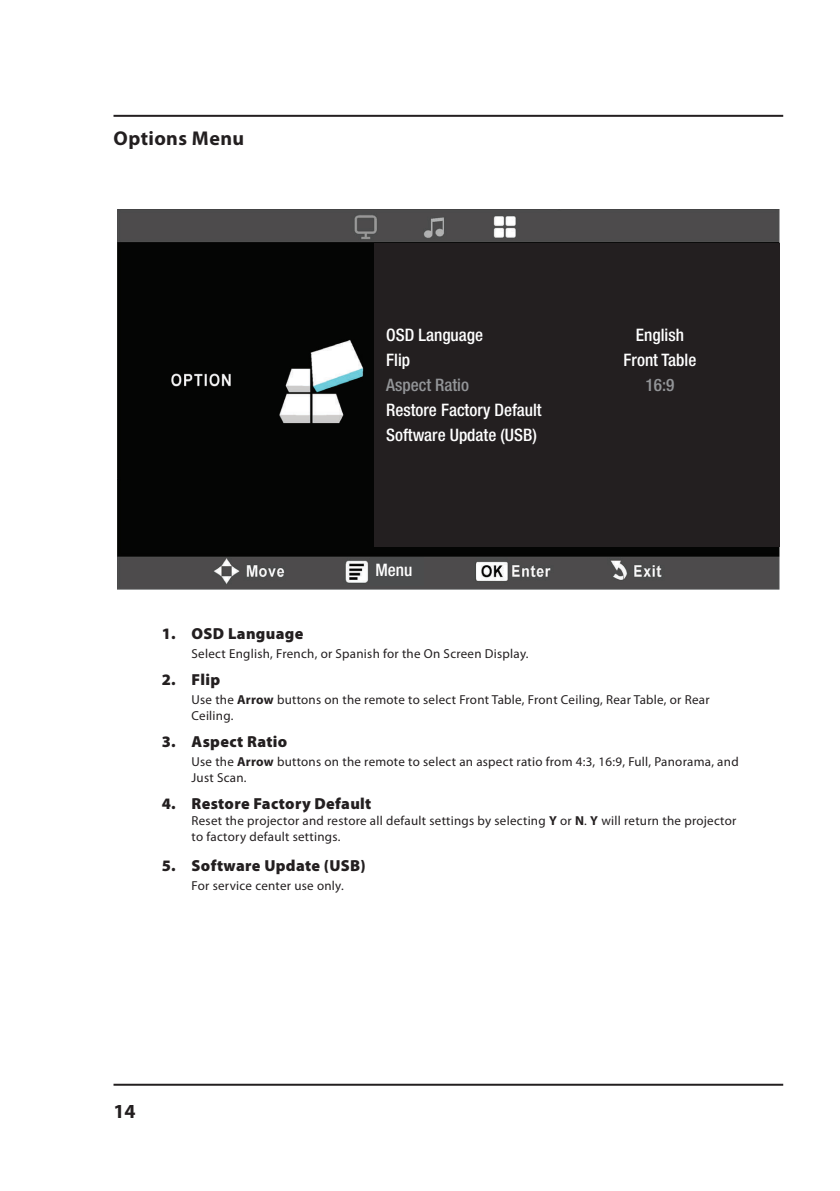
<style>
.page{position:relative;width:840px;height:1191px;background:#fff}
.page>*{position:absolute;margin:0;border:0;box-sizing:border-box;transform-origin:0 0}
.Section_Sub-Heading_-_TV_Soundbar{font:700 20px "Myriad Pro";letter-spacing:.02em;color:#231f20}
.t1{font:500 condensed 17.2px/25.2px "Helvetica Neue LT Std";color:#fff}
.t2{font:900 16px "Myriad Pro";letter-spacing:.02em;color:#231f20}
.LIST__Numbers_-_Just_Text_-_TV_Soundbar{font:13px/16px "Myriad Pro";letter-spacing:.02em;color:#231f20}
.s1{color:#939598}
.s2{font-weight:700}
</style>
<div class="page">
<hr style="left:113px;top:1083px;width:669px;height:2px;background:#231f20">
<hr style="left:113px;top:115px;width:669px;height:2px;background:#231f20">
<img style="left:118px;top:210px;width:660px;height:379px">
<div style="left:374px;top:243px;width:404px;height:304px;background:#231f20"></div>
<div style="left:370px;top:557px;width:53px;height:28px;background:#4b4c4d"></div>
<p class="Section_Sub-Heading_-_TV_Soundbar" style="left:113px;top:126px;width:132px">Options Menu</p>
<p class="t1" style="left:386px;top:322px;width:157px">OSD Language<br>Flip<br><span class="s1">Aspect Ratio<br></span>Restore Factory Default<br>Software Update (USB)</p>
<p class="t1" style="left:623px;top:322px;width:74px;text-align:center">English<br>Front Table<br><span class="s1">16:9</span></p>
<p class="t1" style="left:375px;top:557px;width:38px">Menu</p>
<p class="t2" style="left:161px;top:622px;width:143px">1. OSD Language</p>
<p class="LIST__Numbers_-_Just_Text_-_TV_Soundbar" style="left:191px;top:645px;width:338px">Select English, French, or Spanish for the On Screen Display.</p>
<p class="t2" style="left:161px;top:669px;width:60px">2. Flip</p>
<p class="LIST__Numbers_-_Just_Text_-_TV_Soundbar" style="left:191px;top:691px;width:519px">Use the <span class="s2">Arrow</span> buttons on the remote to select Front Table, Front Ceiling, Rear Table, or Rear<br>Ceiling.</p>
<p class="t2" style="left:161px;top:731px;width:127px">3. Aspect Ratio</p>
<p class="LIST__Numbers_-_Just_Text_-_TV_Soundbar" style="left:191px;top:753px;width:548px">Use the <span class="s2">Arrow</span> buttons on the remote to select an aspect ratio from 4:3, 16:9, Full, Panorama, and<br>Just Scan.</p>
<p class="t2" style="left:161px;top:793px;width:211px">4. Restore Factory Default</p>
<p class="LIST__Numbers_-_Just_Text_-_TV_Soundbar" style="left:191px;top:812px;width:546px">Reset the projector and restore all default settings by selecting <span class="s2">Y</span> or <span class="s2">N</span>. <span class="s2">Y</span> will return the projector to factory default settings.</p>
<p class="t2" style="left:161px;top:855px;width:205px">5. Software Update (USB)</p>
<p class="LIST__Numbers_-_Just_Text_-_TV_Soundbar" style="left:191px;top:877px;width:154px">For service center use only.</p>
<h1 class="Section_Sub-Heading_-_TV_Soundbar" style="left:113px;top:1098px;width:24px">14</h1>
</div>
